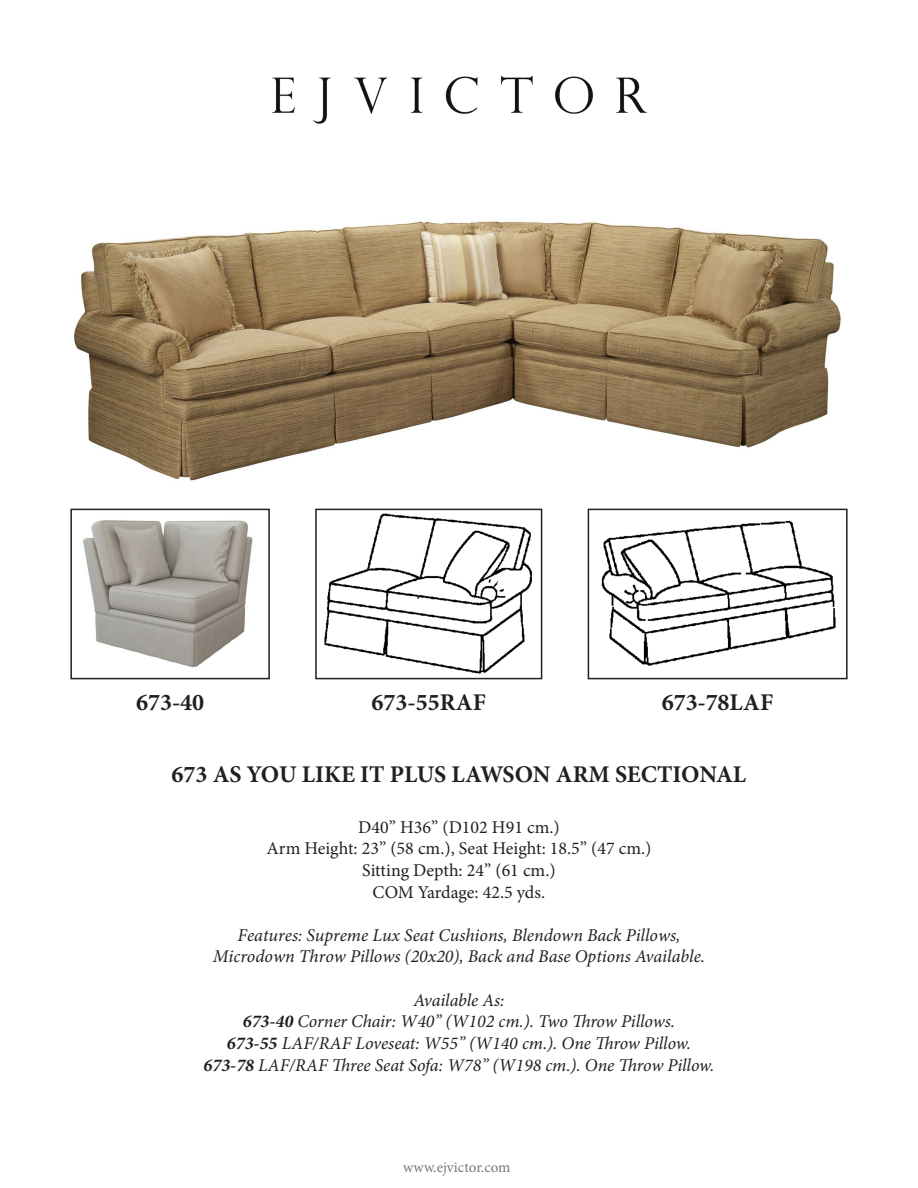
<style>
.page{position:relative;width:918px;height:1188px;background:#fff}
.page>*{position:absolute;margin:0;border:0;box-sizing:border-box;transform-origin:0 0}
.t1{font:700 24px "Minion Pro";color:#231f20}
.t2{font:italic 18px/21.6px "Minion Pro";color:#231f20;text-align:center}
.t3{font:18px/21.6px "Minion Pro";color:#231f20;text-align:center}
.t4{font:15px "Minion Pro";color:#76787b}
.s1{font-weight:700}
</style>
<div class="page">
<img style="left:272px;top:75px;width:375px;height:49px">
<img style="left:74px;top:221px;width:767px;height:260px">
<img style="left:83px;top:520px;width:170px;height:148px">
<div style="left:70px;top:509px;width:200px;height:170px;border:2px solid #231f20"></div>
<img style="left:324px;top:513px;width:208px;height:161px">
<div style="left:315px;top:509px;width:227px;height:170px;border:2px solid #231f20"></div>
<img style="left:601px;top:520px;width:235px;height:146px">
<div style="left:588px;top:509px;width:260px;height:170px;border:2px solid #231f20"></div>
<p class="t1" style="left:136px;top:686px;width:70px">673-40</p>
<p class="t1" style="left:372px;top:686px;width:116px">673-55RAF</p>
<p class="t1" style="left:662px;top:686px;width:113px">673-78LAF</p>
<p class="t1" style="left:171px;top:758px;width:576px">673 AS YOU LIKE IT PLUS LAWSON ARM SECTIONAL</p>
<p class="t3" style="left:267px;top:816px;width:386px">D40” H36” (D102 H91 cm.)<br>Arm Height: 23” (58 cm.), Seat Height: 18.5” (47 cm.)<br>Sitting Depth: 24” (61 cm.)<br>COM Yardage: 42.5 yds.</p>
<p class="t2" style="left:213px;top:924px;width:494px">Features: Supreme Lux Seat Cushions, Blendown Back Pillows,<br>Microdown Throw Pillows (20x20), Back and Base Options Available.</p>
<p class="t2" style="left:204px;top:989px;width:512px">Available As:<br><span class="s1">673-40</span> Corner Chair: W40” (W102 cm.). Two Throw Pillows.<br><span class="s1">673-55</span> LAF/RAF Loveseat: W55” (W140 cm.). One Throw Pillow.<br><span class="s1">673-78</span> LAF/RAF Three Seat Sofa: W78” (W198 cm.). One Throw Pillow.</p>
<p class="t4" style="left:403px;top:1157px;width:109px">www.ejvictor.com</p>
</div>
